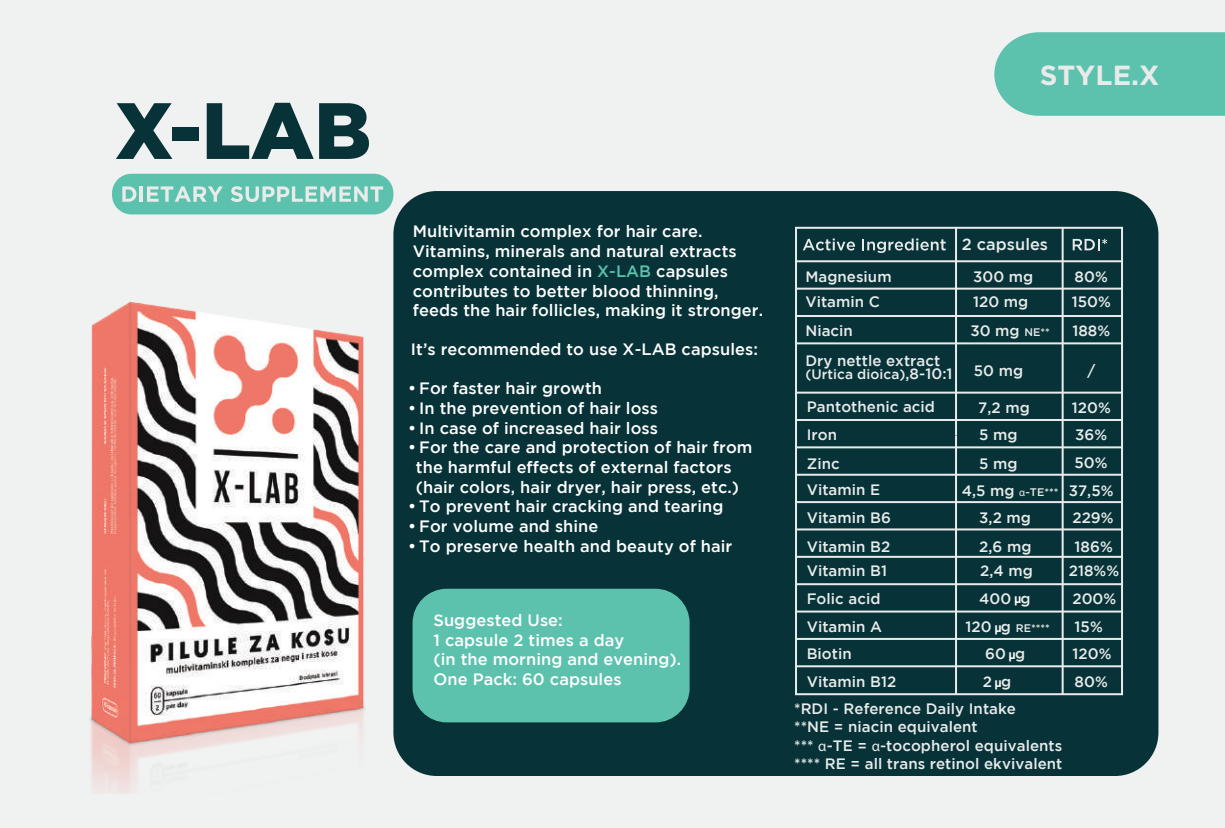
<style>
.page{position:relative;width:1225px;height:828px;background:#fff}
.page>*{position:absolute;margin:0;border:0;box-sizing:border-box;transform-origin:0 0}
.t1{font:900 79.6px "Gotham";color:#073338}
.t2{font:700 27.6px "Gotham";letter-spacing:.005em;color:#e9ebeb}
.t3{font:500 16.4px/19.6px "Gotham";letter-spacing:.005em;color:#fff}
.t4{font:500 16.4px "Gotham";letter-spacing:.005em;color:#e9ebeb}
.t5{font:500 15px/28.2px "Gotham";letter-spacing:.005em;color:#e9ebeb}
.t6{font:500 13.6px "Gotham";letter-spacing:.005em;color:#e9ebeb}
.t7{font:500 11px "Gotham";color:#e9ebeb}
.s1{color:#5cc2ad}
.s2{font-size:11px}
.s3{font-size:15px}
.s4{font-family:"Myriad Pro";font-weight:400;font-size:11px}
.s5{font-family:"DIN Bold Alternate";font-weight:400;font-size:12.8px;color:#fff}
.s6{font-family:"Myriad Pro";font-weight:400}
</style>
<div class="page">
<div style="left:1px;top:0;width:1224px;height:828px;background:#f0f1f1"></div>
<div style="left:393px;top:191px;width:765px;height:585px;background:#073338;border-radius:43px"></div>
<div style="left:112px;top:174px;width:281px;height:40px;background:#5cc2ad;border-radius:19px"></div>
<svg style="left:122px;top:186px;width:14px;height:16px"></svg>
<hr style="left:140px;top:186px;width:3px;height:16px;background:#e9ebeb">
<svg style="left:147px;top:186px;width:76px;height:16px"></svg>
<svg style="left:231px;top:186px;width:152px;height:16px"></svg>
<div style="left:994px;top:32px;width:231px;height:84px;background:#5cc2ad"></div>
<div style="left:412px;top:589px;width:277px;height:133px;background:#5cc2ad;border-radius:34px"></div>
<img style="left:90px;top:301px;width:405px;height:492px">
<svg style="left:862px;top:238px;width:83px;height:15px"></svg>
<svg style="left:803px;top:238px;width:52px;height:12px"></svg>
<svg style="left:1072px;top:239px;width:35px;height:11px"></svg>
<hr style="left:1061px;top:228px;width:2px;height:466px;background:#e9ebeb">
<hr style="left:796px;top:260px;width:326px;height:2px;background:#e9ebeb">
<hr style="left:796px;top:288px;width:326px;height:2px;background:#e9ebeb">
<hr style="left:796px;top:315px;width:326px;height:2px;background:#e9ebeb">
<hr style="left:796px;top:342px;width:326px;height:2px;background:#e9ebeb">
<hr style="left:796px;top:392px;width:326px;height:2px;background:#e9ebeb">
<hr style="left:796px;top:419px;width:326px;height:2px;background:#e9ebeb">
<hr style="left:796px;top:446px;width:326px;height:2px;background:#e9ebeb">
<hr style="left:796px;top:474px;width:326px;height:2px;background:#e9ebeb">
<hr style="left:796px;top:501px;width:326px;height:2px;background:#e9ebeb">
<hr style="left:796px;top:528px;width:326px;height:2px;background:#e9ebeb">
<hr style="left:796px;top:556px;width:326px;height:2px;background:#e9ebeb">
<hr style="left:796px;top:583px;width:326px;height:2px;background:#e9ebeb">
<hr style="left:796px;top:610px;width:326px;height:2px;background:#e9ebeb">
<hr style="left:796px;top:638px;width:326px;height:2px;background:#e9ebeb">
<hr style="left:796px;top:665px;width:326px;height:2px;background:#e9ebeb">
<hr style="left:955px;top:228px;width:2px;height:69px;background:#e9ebeb">
<hr style="left:955px;top:297px;width:2px;height:69px;background:#e9ebeb">
<hr style="left:955px;top:366px;width:2px;height:69px;background:#e9ebeb">
<hr style="left:955px;top:436px;width:2px;height:258px;background:#e9ebeb">
<div style="left:795px;top:227px;width:328px;height:468px;border:2px solid #e9ebeb"></div>
<h1 class="t1" style="left:115px;top:85px;width:258px">X-LAB</h1>
<h2 class="t2" style="left:1039px;top:60px;width:121px">STYLE.X</h2>
<p class="t3" style="left:413px;top:221px;width:352px">Multivitamin complex for hair care.<br>Vitamins, minerals and natural extracts complex contained in <span class="s1">X-LAB</span> capsules contributes to better blood thinning, feeds the hair follicles, making it stronger.</p>
<p class="t3" style="left:411px;top:339px;width:348px">It’s recommended to use X-LAB capsules:</p>
<p class="t3" style="left:408px;top:378px;width:195px">• For faster hair growth</p>
<p class="t3" style="left:408px;top:398px;width:251px">• In the prevention of hair loss</p>
<p class="t3" style="left:408px;top:418px;width:251px">• In case of increased hair loss</p>
<p class="t3" style="left:416px;top:437px;width:338px;text-indent:-8px">• For the care and protection of hair from the harmful effects of external factors (hair colors, hair dryer, hair press, etc.)</p>
<p class="t3" style="left:408px;top:496px;width:317px">• To prevent hair cracking and tearing</p>
<p class="t3" style="left:408px;top:516px;width:192px">• For volume and shine</p>
<p class="t3" style="left:408px;top:536px;width:326px">• To preserve health and beauty of hair</p>
<p class="t3" style="left:433px;top:610px;width:249px">Suggested Use:<br>1 capsule 2 times a day<br>(in the morning and evening).<br>One Pack: 60 capsules</p>
<p class="t4" style="left:962px;top:235px;width:88px">2 capsules</p>
<p class="t5" style="left:805px;top:262px;width:88px">Magnesium</p>
<p class="t5" style="left:973px;top:262px;width:62px">300 mg</p>
<p class="t5" style="left:1074px;top:262px;width:35px">80%</p>
<p class="t5" style="left:805px;top:288px;width:76px">Vitamin C</p>
<p class="t5" style="left:973px;top:288px;width:57px">120 mg</p>
<p class="t5" style="left:1071px;top:288px;width:41px">150%</p>
<p class="t5" style="left:805px;top:316px;width:49px">Niacin</p>
<p class="t5" style="left:970px;top:316px;width:81px">30 mg <span class="s2">NE**</span></p>
<p class="t5" style="left:1072px;top:316px;width:39px">188%</p>
<p class="t5" style="left:805px;top:346px;width:136px">Dry nettle extract</p>
<p class="t6" style="left:805px;top:367px;width:149px">(Urtica dioica)<span class="s3">,8-10:1</span></p>
<p class="t5" style="left:973px;top:356px;width:51px">50 mg</p>
<p class="t5" style="left:1087px;top:356px;width:9px">/</p>
<p class="t5" style="left:978px;top:393px;width:53px">7,2 mg</p>
<p class="t5" style="left:1071px;top:393px;width:41px">120%</p>
<p class="t5" style="left:979px;top:420px;width:40px">5 mg<br>5 mg</p>
<p class="t5" style="left:1074px;top:420px;width:35px">36%<br>50%</p>
<p class="t5" style="left:806px;top:476px;width:86px">Vitamin E<br>Vitamin B6<br>Vitamin B2</p>
<p class="t5" style="left:979px;top:476px;width:136px;text-indent:-17px">4,5 mg <span class="s4">α</span><span class="s2">-TE***</span> 37,5%<br>3,2 mg<br>2,6 mg</p>
<p class="t5" style="left:806px;top:392px;width:130px">Pantothenic acid<br>Iron<br>Zinc</p>
<p class="t5" style="left:1072px;top:503px;width:43px">229%<br>186%</p>
<p class="t5" style="left:806px;top:556px;width:82px">Vitamin B1<br>Folic acid<br>Vitamin A</p>
<p class="t5" style="left:980px;top:556px;width:54px">2,4 mg</p>
<p class="t5" style="left:1068px;top:556px;width:52px">218%%<br>200%<br>15%</p>
<p class="t5" style="left:979px;top:584px;width:53px">400 <span class="s5">µ</span>g</p>
<p class="t7" style="left:965px;top:622px;width:86px"><span class="s3">120 g</span><span class="s5">µ</span> RE****</p>
<p class="t5" style="left:806px;top:639px;width:91px">Biotin<br>Vitamin B12</p>
<p class="t5" style="left:1072px;top:639px;width:41px">120%</p>
<p class="t5" style="left:985px;top:639px;width:42px">6 0 g<span class="s5">µ</span></p>
<p class="t5" style="left:982px;top:667px;width:30px">2 g<span class="s5">µ</span></p>
<p class="t5" style="left:1074px;top:667px;width:35px">80%</p>
<p class="t5" style="left:794px;top:700px;width:270px;line-height:18px">*RDI - Reference Daily Intake<br>**NE = niacin equivalent<br>*** <span class="s6">α</span>-TE = <span class="s6">α</span>-tocopherol equivalents **** RE = all trans retinol ekvivalent</p>
</div>
